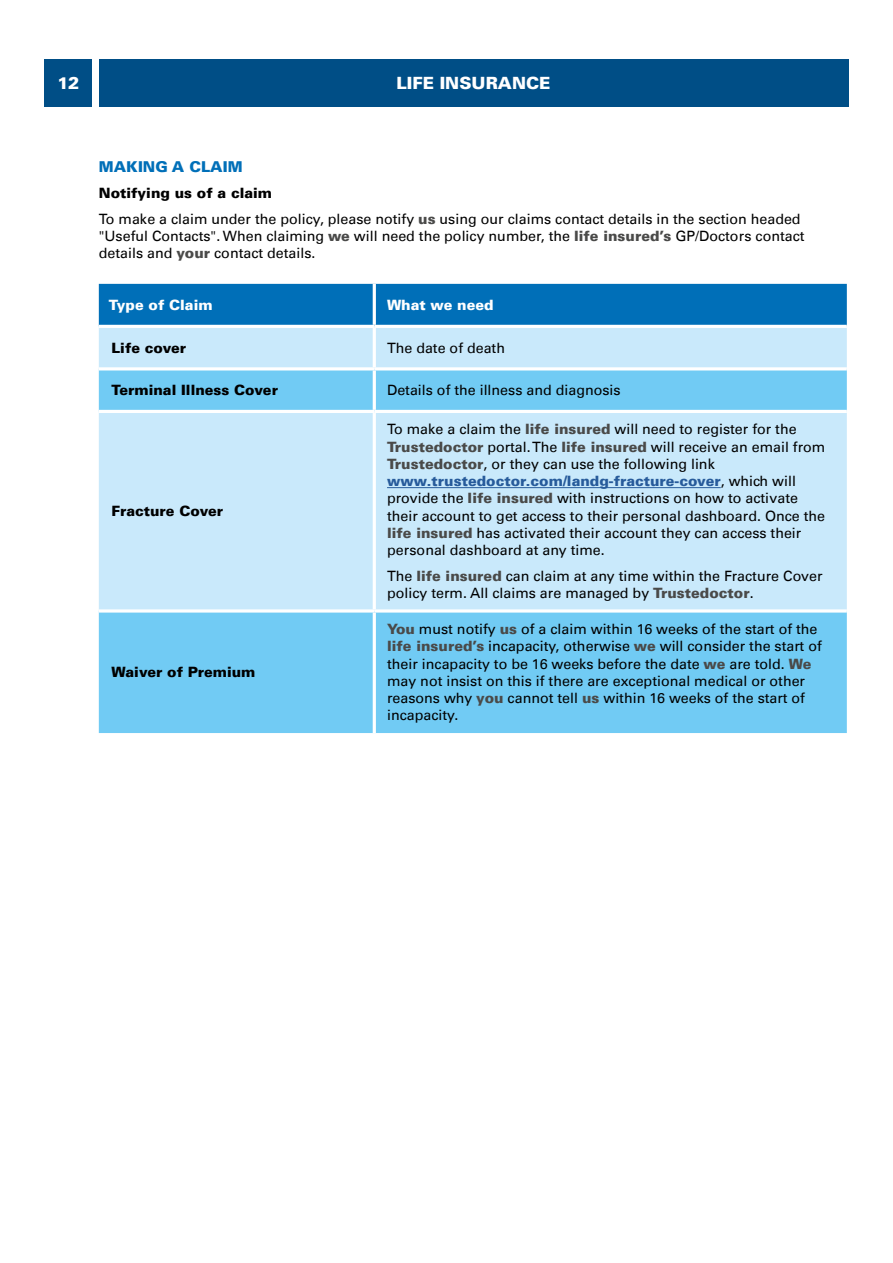
<style>
.page{position:relative;width:893px;height:1263px;background:#fff}
.page>*{position:absolute;margin:0;border:0;box-sizing:border-box;transform-origin:0 0}
.t1{font:900 16.95px "Univers LT";color:#fff}
.t2{font:900 15px "Univers LT";color:#006fb8}
.Body_text_P{font:14.25px/17.2px "Univers LT";color:#000}
.Body_text_P-2{font:900 14.25px "Univers LT";color:#000}
.Body_text_P-3{font:900 14.25px "Univers LT";color:#fff}
.s1{font-weight:900;color:#4a4a49}
.s2{font-weight:900;color:#275b9b}
</style>
<div class="page">
<div style="left:99px;top:60px;width:749px;height:47px;background:#004e86"></div>
<div style="left:45px;top:60px;width:47px;height:47px;background:#004e86"></div>
<div style="left:99px;top:284px;width:748px;height:41px;background:#006fb8"></div>
<div style="left:99px;top:328px;width:748px;height:39px;background:#c9e9fb"></div>
<svg style="left:99px;top:370px;width:748px;height:363px;background:#a1dbf7"></svg>
<hr style="left:373px;top:284px;width:3px;height:41px;background:#fff">
<hr style="left:373px;top:328px;width:3px;height:39px;background:#fff">
<hr style="left:373px;top:370px;width:3px;height:40px;background:#fff">
<hr style="left:99px;top:410px;width:275px;height:3px;background:#fff">
<hr style="left:374px;top:410px;width:473px;height:3px;background:#fff">
<hr style="left:373px;top:413px;width:3px;height:196px;background:#fff">
<svg style="left:99px;top:609px;width:275px;height:4px"></svg>
<svg style="left:374px;top:609px;width:473px;height:4px"></svg>
<hr style="left:373px;top:613px;width:3px;height:120px;background:#fff">
<hr style="left:387px;top:487px;width:334px;height:1px;background:#275b9b">
<p class="t1" style="left:57px;top:73px;width:24px">12</p>
<p class="t1" style="left:396px;top:73px;width:156px">LIFE INSURANCE</p>
<h4 class="t2" style="left:99px;top:158px;width:145px">MAKING A CLAIM</h4>
<h5 class="Body_text_P-2" style="left:99px;top:184px;width:175px">Notifying us of a claim</h5>
<p class="Body_text_P" style="left:99px;top:210px;width:707px">To make a claim under the policy, please notify <span class="s1">us</span> using our claims contact details in the section headed "Useful Contacts". When claiming <span class="s1">we</span> will need the policy number, the <span class="s1">life insured’s</span> GP/Doctors contact details and <span class="s1">your</span> contact details.</p>
<p class="Body_text_P-3" style="left:109px;top:296px;width:105px">Type of Claim</p>
<p class="Body_text_P-3" style="left:387px;top:296px;width:108px">What we need</p>
<p class="Body_text_P-2" style="left:112px;top:339px;width:76px">Life cover</p>
<p class="Body_text_P" style="left:387px;top:339px;width:119px">The date of death</p>
<p class="Body_text_P-2" style="left:112px;top:381px;width:168px">Terminal Illness Cover</p>
<p class="Body_text_P" style="left:387px;top:382px;width:235px">Details of the illness and diagnosis</p>
<p class="Body_text_P-2" style="left:112px;top:502px;width:113px">Fracture Cover</p>
<p class="Body_text_P-2" style="left:112px;top:663px;width:145px">Waiver of Premium</p>
<p class="Body_text_P" style="left:387px;top:421px;width:440px">To make a claim the <span class="s1">life insured</span> will need to register for the <span class="s1">Trustedoctor</span> portal. The <span class="s1">life insured</span> will receive an email from <span class="s1">Trustedoctor</span>, or they can use the following link <span class="s2">www.trustedoctor.com/landg-fracture-cover</span>, which will provide the <span class="s1">life insured</span> with instructions on how to activate their account to get access to their personal dashboard. Once the <span class="s1">life insured</span> has activated their account they can access their personal dashboard at any time.</p>
<p class="Body_text_P" style="left:387px;top:567px;width:437px">The <span class="s1">life insured</span> can claim at any time within the Fracture Cover policy term. All claims are managed by <span class="s1">Trustedoctor</span>.</p>
<p class="Body_text_P" style="left:387px;top:620px;width:436px"><span class="s1">You</span> must notify <span class="s1">us</span> of a claim within 16 weeks of the start of the <span class="s1">life insured’s</span> incapacity, otherwise <span class="s1">we</span> will consider the start of their incapacity to be 16 weeks before the date <span class="s1">we</span> are told. <span class="s1">We </span>may not insist on this if there are exceptional medical or other reasons why <span class="s1">you</span> cannot tell <span class="s1">us</span> within 16 weeks of the start of incapacity.</p>
</div>
